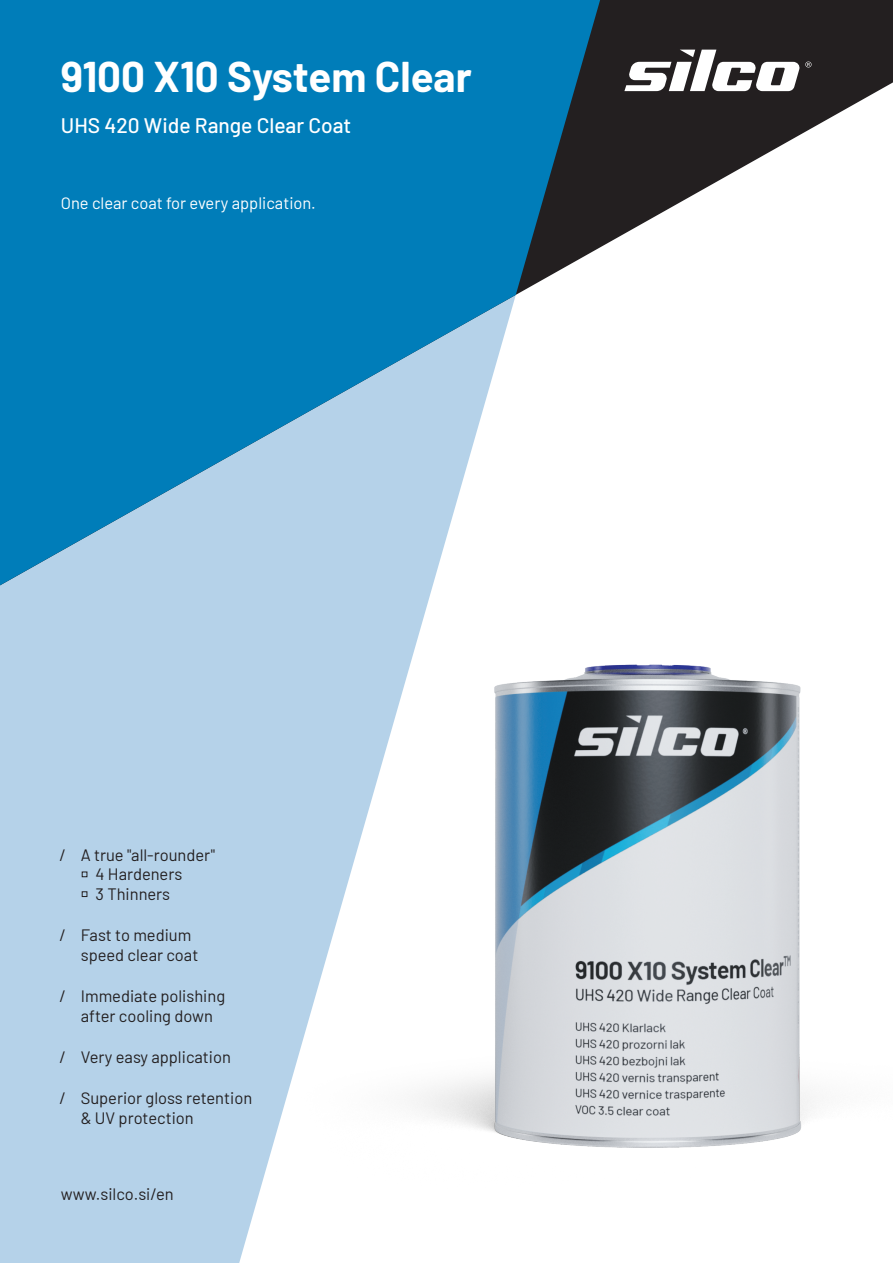
<style>
.page{position:relative;width:893px;height:1263px;background:#fff}
.page>*{position:absolute;margin:0;border:0;box-sizing:border-box;transform-origin:0 0}
.t1{font:700 42px "Barlow";color:#fff}
.t2{font:500 21px "Barlow";color:#fff}
.t3{font:16.5px/19.8px "Barlow";color:#231f20}
.t4{font:16.5px "Barlow";color:#fff}
</style>
<div class="page">
<div style="left:0;top:649px;width:82px;height:614px;background:#b5d2e9"></div>
<svg style="left:0;top:0;width:82px;height:649px;background:#1888bf"></svg>
<img style="left:82px;top:0;width:811px;height:1263px">
<h1 class="t1" style="left:61px;top:46px;width:412px">9100 X10 System Clear</h1>
<p class="t2" style="left:61px;top:110px;width:292px">UHS 420 Wide Range Clear Coat</p>
<p class="t4" style="left:61px;top:191px;width:256px">One clear coat for every application.</p>
<p class="t3" style="left:60px;top:843px;width:157px">/ A true "all-rounder"</p>
<p class="t3" style="left:81px;top:863px;width:103px">▪ 4 Hardeners</p>
<p class="t3" style="left:81px;top:883px;width:91px">▪ 3 Thinners</p>
<p class="t3" style="left:81px;top:924px;width:119px;text-indent:-21px">/ Fast to medium speed clear coat</p>
<p class="t3" style="left:60px;top:985px;width:167px;text-align:center">/ Immediate polishing after cooling down</p>
<p class="t3" style="left:60px;top:1046px;width:173px">/ Very easy application</p>
<p class="t3" style="left:81px;top:1087px;width:173px;text-indent:-21px">/ Superior gloss retention &amp; UV protection</p>
<p class="t3" style="left:61px;top:1183px;width:114px">www.silco.si/en</p>
</div>
